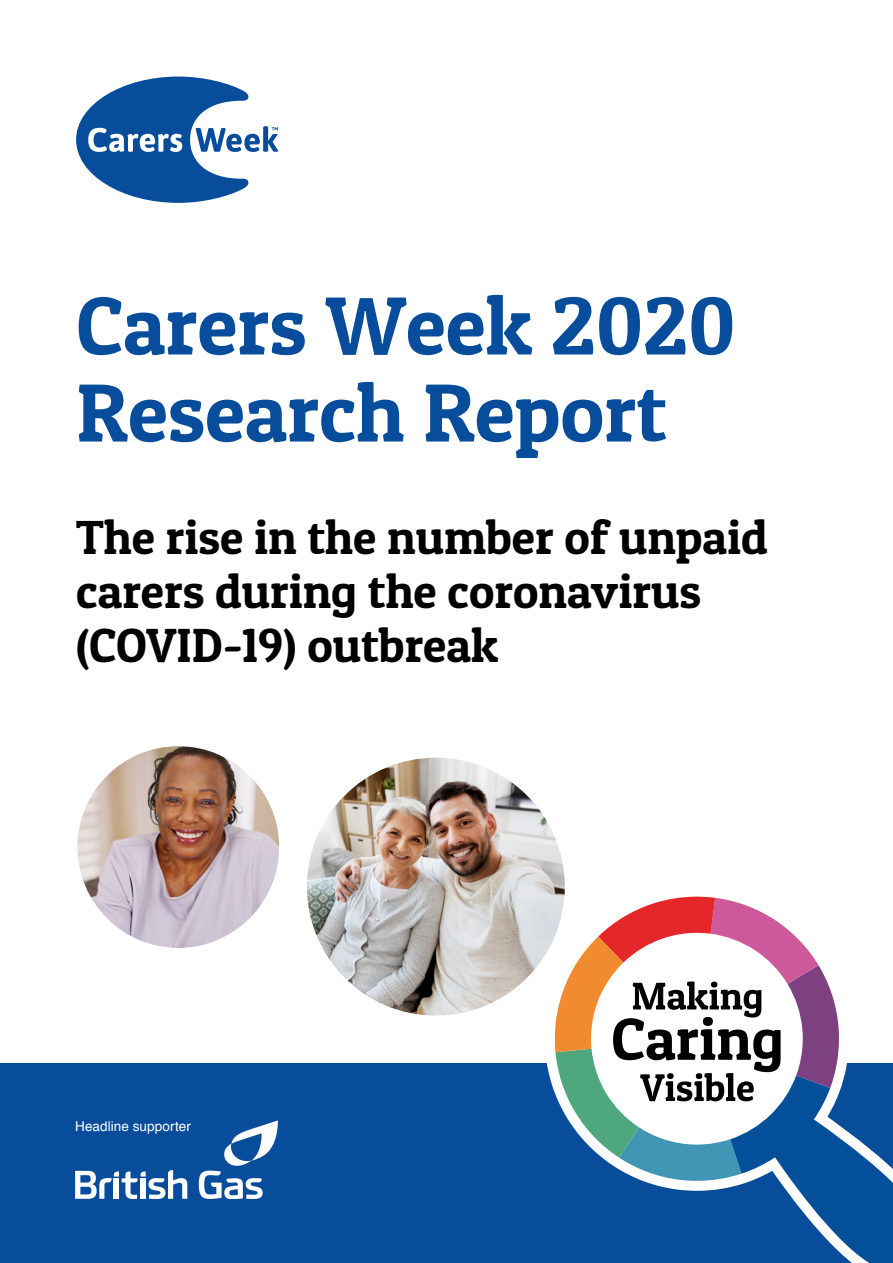
<style>
.page{position:relative;width:893px;height:1263px;background:#fff}
.page>*{position:absolute;margin:0;border:0;box-sizing:border-box;transform-origin:0 0}
.t1{font:82.5px/87px "Patua One";color:#074d9b}
.t2{font:48px/54px "Patua One";color:#000}
.t3{font:13.5px "Helvetica";letter-spacing:.005em;color:#fff}
</style>
<div class="page">
<img style="left:76px;top:745px;width:204px;height:204px;border-radius:100px">
<img style="left:305px;top:755px;width:262px;height:263px;border-radius:130px">
<svg style="left:76px;top:77px;width:202px;height:126px"></svg>
<div style="left:0;top:1063px;width:893px;height:200px;background:#074d9b"></div>
<svg style="left:75px;top:1170px;width:112px;height:29px"></svg>
<svg style="left:199px;top:1120px;width:79px;height:79px"></svg>
<svg style="left:532px;top:875px;width:174px;height:218px"></svg>
<svg style="left:555px;top:897px;width:338px;height:366px"></svg>
<h1 class="t1" style="left:76px;top:281px;width:661px">Carers Week 2020<br>Research Report</h1>
<p class="t2" style="left:76px;top:509px;width:693px">The rise in the number of unpaid carers during the coronavirus (COVID-19) outbreak</p>
<p class="t3" style="left:75px;top:1115px;width:117px">Headline supporter</p>
</div>
